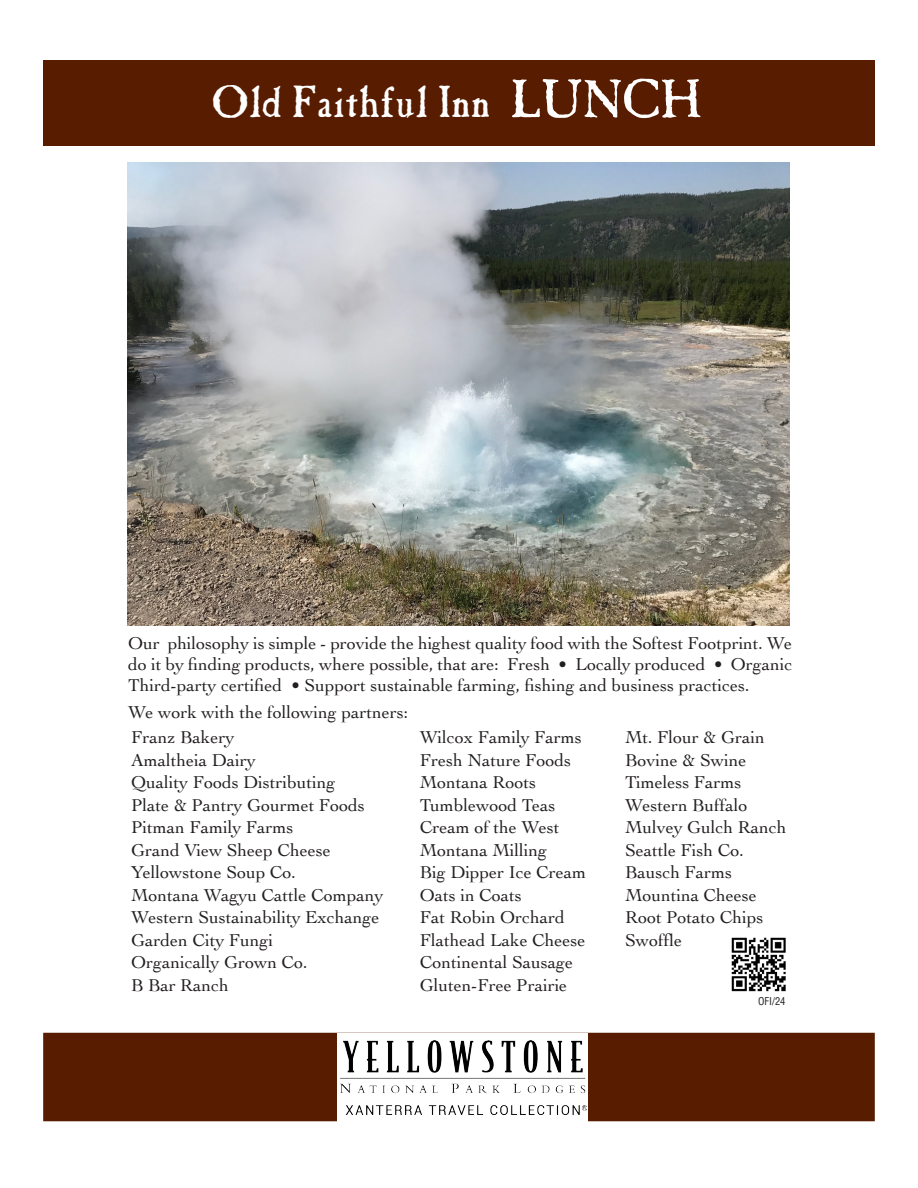
<style>
.page{position:relative;width:918px;height:1188px;background:#fff}
.page>*{position:absolute;margin:0;border:0;box-sizing:border-box;transform-origin:0 0}
.t1{font:45px "Caslon Antique";color:#fff}
.t2{font:18px/22.5px "Cochin";color:#231f20}
.t3{font:condensed 10.5px "Helvetica";color:#231f20}
.s1{font-size:54px}
</style>
<div class="page">
<div style="left:43px;top:1033px;width:832px;height:88px;background:#581c00"></div>
<div style="left:43px;top:60px;width:832px;height:86px;background:#581c00"></div>
<img style="left:128px;top:163px;width:662px;height:462px">
<img style="left:731px;top:937px;width:55px;height:55px">
<div style="left:338px;top:1033px;width:250px;height:90px;background:#fff"></div>
<img style="left:340px;top:1041px;width:246px;height:73px">
<h1 class="t1" style="left:212px;top:76px;width:491px">Old Faithful Inn <span class="s1">lUnch</span></h1>
<p class="t2" style="left:128px;top:632px;width:666px;line-height:21px;text-align:justify">Our philosophy is simple - provide the highest quality food with the Softest Footprint. We do it by finding products, where possible, that are: Fresh • Locally produced • Organic Third-party certified • Support sustainable farming, fishing and business practices.</p>
<p class="t2" style="left:128px;top:699px;width:281px;line-height:24.9px">We work with the following partners:<br>Franz Bakery</p>
<p class="t2" style="left:131px;top:748px;width:254px">Amaltheia Dairy<br>Quality Foods Distributing<br>Plate &amp; Pantry Gourmet Foods<br>Pitman Family Farms<br>Grand View Sheep Cheese<br>Yellowstone Soup Co.<br>Montana Wagyu Cattle Company<br>Western Sustainability Exchange<br>Garden City Fungi<br>Organically Grown Co.<br>B Bar Ranch</p>
<p class="t2" style="left:420px;top:726px;width:168px">Wilcox Family Farms<br>Fresh Nature Foods<br>Montana Roots<br>Tumblewood Teas<br>Cream of the West<br>Montana Milling<br>Big Dipper Ice Cream<br>Oats in Coats<br>Fat Robin Orchard<br>Flathead Lake Cheese<br>Continental Sausage<br>Gluten-Free Prairie</p>
<p class="t2" style="left:625px;top:726px;width:163px">Mt. Flour &amp; Grain<br>Bovine &amp; Swine<br>Timeless Farms<br>Western Buffalo<br>Mulvey Gulch Ranch<br>Seattle Fish Co.<br>Bausch Farms<br>Mountina Cheese<br>Root Potato Chips<br>Swoffle</p>
<p class="t3" style="left:758px;top:994px;width:29px">OFI/24</p>
</div>
